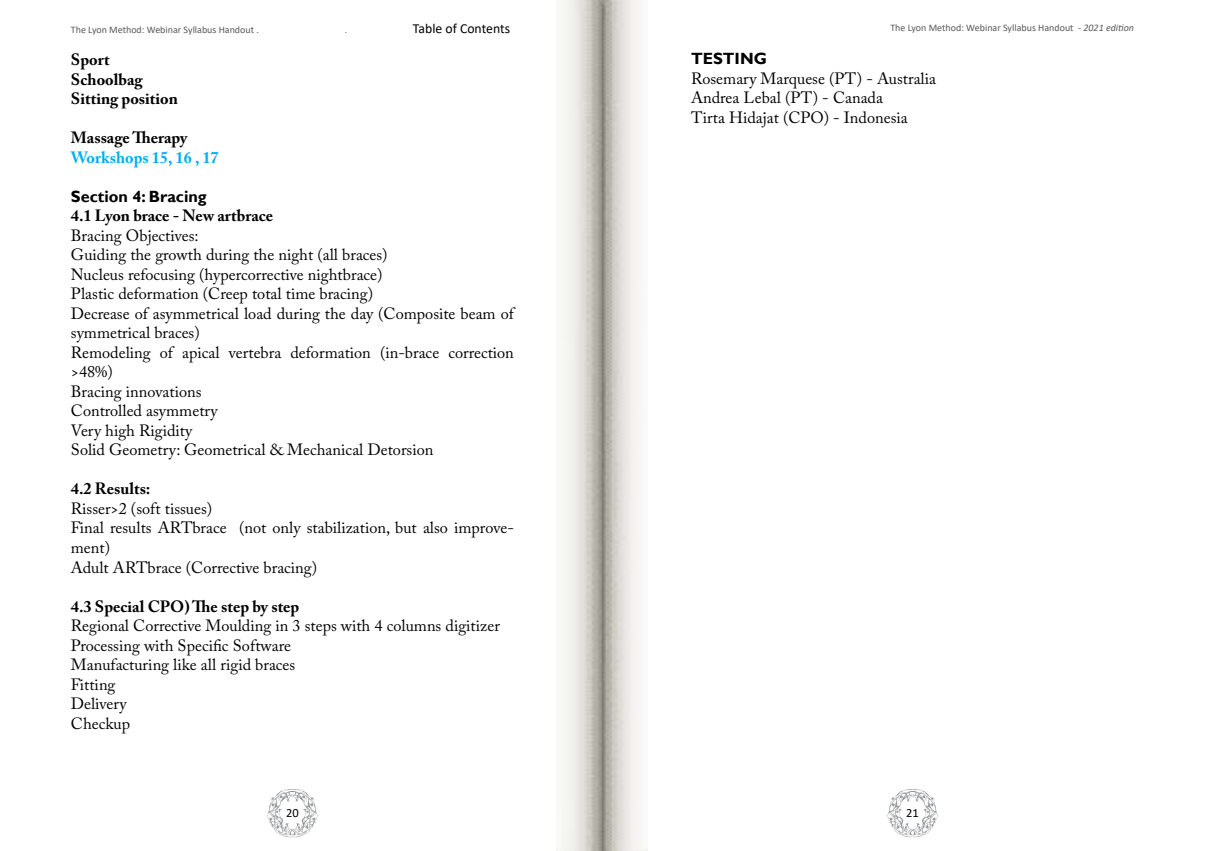
<style>
.page{position:relative;width:1205px;height:851px;background:#fff}
.page>*{position:absolute;margin:0;border:0;box-sizing:border-box;transform-origin:0 0}
.t1{font:16.25px/19.5px "Adobe Caslon Pro";color:#000}
.t2{font:700 16.25px/19.5px "Adobe Caslon Pro";color:#000}
.t3{font:700 16.25px "Gill Sans";color:#000}
.t4{font:700 16.25px "Adobe Caslon Pro";color:#00aeef}
.t5{font:13.75px "Calibri";color:#000}
.t6{font:12.5px "Calibri";color:#000}
.t7{font:10px "Calibri";color:#58595b}
.s1{font-style:italic}
</style>
<div class="page">
<svg style="left:267px;top:789px;width:51px;height:48px"></svg>
<svg style="left:887px;top:789px;width:51px;height:48px"></svg>
<img style="left:556px;top:0;width:91px;height:850px">
<p class="t7" style="left:71px;top:23px;width:189px">The Lyon Method: Webinar Syllabus Handout .</p>
<p class="t7" style="left:345px;top:23px;width:4px">.</p>
<p class="t5" style="left:413px;top:19px;width:99px">Table of Contents</p>
<p class="t2" style="left:71px;top:50px;width:109px">Sport<br>Schoolbag<br>Sitting position</p>
<p class="t2" style="left:71px;top:128px;width:118px">Massage Therapy</p>
<p class="t4" style="left:71px;top:147px;width:149px">Workshops 15, 16 , 17</p>
<p class="t3" style="left:71px;top:186px;width:137px">Section 4: Bracing</p>
<p class="t2" style="left:71px;top:206px;width:204px">4.1 Lyon brace - New artbrace</p>
<p class="t1" style="left:71px;top:225px;width:444px">Bracing Objectives:<br>Guiding the growth during the night (all braces)<br>Nucleus refocusing (hypercorrective nightbrace)<br>Plastic deformation (Creep total time bracing)<br>Decrease of asymmetrical load during the day (Composite beam of symmetrical braces)<br>Remodeling of apical vertebra deformation (in-brace correction &gt;48%)<br>Bracing innovations<br>Controlled asymmetry<br>Very high Rigidity<br>Solid Geometry: Geometrical &amp; Mechanical Detorsion</p>
<p class="t2" style="left:71px;top:479px;width:81px">4.2 Results:</p>
<p class="t1" style="left:71px;top:498px;width:444px">Risser&gt;2 (soft tissues)<br>Final results ARTbrace (not only stabilization, but also improve&shy;ment)<br>Adult ARTbrace (Corrective bracing)</p>
<p class="t2" style="left:71px;top:596px;width:230px">4.3 Special CPO) The step by step</p>
<p class="t1" style="left:71px;top:615px;width:430px">Regional Corrective Moulding in 3 steps with 4 columns digitizer<br>Processing with Specific Software<br>Manufacturing like all rigid braces<br>Fitting<br>Delivery<br>Checkup</p>
<p class="t7" style="left:890px;top:20px;width:245px">The Lyon Method: Webinar Syllabus Handout - <span class="s1">2021 edition</span></p>
<p class="t3" style="left:691px;top:49px;width:77px">TESTING</p>
<p class="t1" style="left:691px;top:69px;width:246px">Rosemary Marquese (PT) - Australia<br>Andrea Lebal (PT) - Canada<br>Tirta Hidajat (CPO) - Indonesia</p>
<p class="t6" style="left:286px;top:803px;width:14px">20</p>
<p class="t6" style="left:906px;top:803px;width:14px">21</p>
</div>
